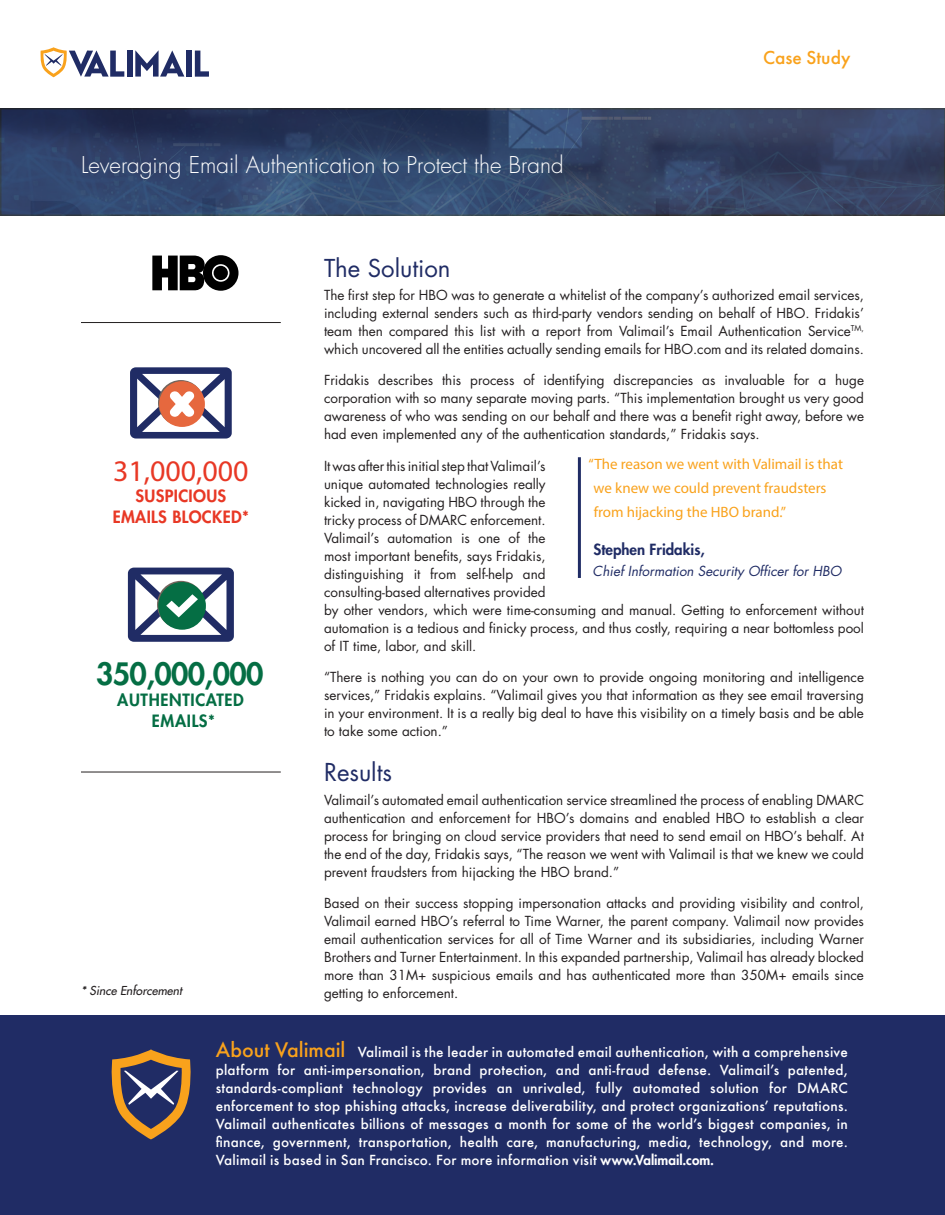
<style>
.page{position:relative;width:945px;height:1215px;background:#fff}
.page>*{position:absolute;margin:0;border:0;box-sizing:border-box;transform-origin:0 0}
.t1{font:800 30px "Futura Std";letter-spacing:-.02em;color:#056e44}
.t2{font:30px "Myriad Pro";color:#e83825}
.Subhead{font:24px "Futura Std";color:#202c65}
.Pg_2_Head{font:300 22.5px "Futura Std";color:#fff}
.t3{font:500 19.5px "Futura PT";color:#f9a21c}
.t4{font:800 16.5px "Futura Std";letter-spacing:.02em;color:#e83825}
.t5{font:800 16.5px "Futura Std";letter-spacing:.04em;color:#056e44}
.PG2-Quote{font:15px/24px "Myriad Pro";color:#f9a21c}
.PG2-Quote-Name{font:800 15px "Futura Std";color:#202c65}
.Body_9pt_12pt{font:13.5px/18px "Futura Std";color:#231f20;text-align:justify}
.t6{font:500 13.5px/18px "Futura";letter-spacing:.02em;color:#fff;text-align:justify}
.PG2-Quote-Position{font:italic 13.5px "Futura Std";color:#202c65}
.VM_MU_Sidebar_Text{font:italic 500 12px "Futura Std";color:#231f20}
.s1{font-size:19.5px;color:#f9a21c}
.s2{font-family:"Futura Std";font-weight:800}
</style>
<div class="page">
<svg style="left:3px;top:111px;width:939px;height:102px;background:#324367"></svg>
<div style="left:0;top:108px;width:945px;height:108px;border:2px solid #231f20"></div>
<div style="left:0;top:1016px;width:945px;height:199px;background:#202c65"></div>
<div style="left:127px;top:51px;width:5px;height:26px;background:#202c65"></div>
<div style="left:186px;top:51px;width:6px;height:26px;background:#202c65"></div>
<svg style="left:195px;top:51px;width:14px;height:26px"></svg>
<svg style="left:135px;top:50px;width:49px;height:27px"></svg>
<svg style="left:40px;top:47px;width:84px;height:30px"></svg>
<svg style="left:112px;top:1049px;width:79px;height:90px"></svg>
<hr style="left:578px;top:457px;width:3px;height:121px;background:#202c65">
<svg style="left:152px;top:256px;width:53px;height:35px"></svg>
<div style="left:203px;top:255px;width:36px;height:36px;border:9px solid #000;border-radius:50%"></div>
<div style="left:214px;top:266px;width:14px;height:14px;background:#000;border-radius:50%"></div>
<svg style="left:130px;top:367px;width:102px;height:72px"></svg>
<svg style="left:128px;top:568px;width:106px;height:74px"></svg>
<hr style="left:81px;top:322px;width:200px;height:1px;background:#231f20">
<hr style="left:81px;top:772px;width:200px;height:1px;background:#231f20">
<p class="Pg_2_Head" style="left:81px;top:151px;width:484px">Leveraging Email Authentication to Protect the Brand</p>
<h3 class="t3" style="left:763px;top:46px;width:89px">Case Study</h3>
<p class="t2" style="left:113px;top:453px;width:137px">31,000,000</p>
<p class="t4" style="left:136px;top:486px;width:92px">SUSPICIOUS</p>
<p class="t4" style="left:113px;top:507px;width:138px">EMAILS BLOCKED*</p>
<p class="t1" style="left:96px;top:655px;width:169px">350,000,000</p>
<p class="t5" style="left:117px;top:690px;width:128px">AUTHENTICATED</p>
<p class="t5" style="left:152px;top:711px;width:65px">EMAILS*</p>
<p class="VM_MU_Sidebar_Text" style="left:81px;top:983px;width:102px">* Since Enforcement</p>
<p class="Subhead" style="left:324px;top:252px;width:128px">The Solution</p>
<p class="Body_9pt_12pt" style="left:324px;top:286px;width:542px">The first step for HBO was to generate a whitelist of the company’s authorized email services, including external senders such as third-party vendors sending on behalf of HBO. Fridakis’ team then compared this list with a report from Valimail’s Email Authentication Service<sup>TM, </sup>which uncovered all the entities actually sending emails for HBO.com and its related domains.</p>
<p class="Body_9pt_12pt" style="left:324px;top:371px;width:542px">Fridakis describes this process of identifying discrepancies as invaluable for a huge corporation with so many separate moving parts. “This implementation brought us very good awareness of who was sending on our behalf and there was a benefit right away, before we had even implemented any of the authentication standards,” Fridakis says.</p>
<p class="Body_9pt_12pt" style="left:324px;top:457px;width:542px;text-align:left">It was after this initial step that Valimail’s<br>unique automated technologies really<br>kicked in, navigating HBO through the<br>tricky process of DMARC enforcement.<br>Valimail’s automation is one of the<br>most important benefits, says Fridakis,<br>distinguishing it from self-help and<br>consulting-based alternatives provided<br>by other vendors, which were time-consuming and manual. Getting to enforcement without automation is a tedious and finicky process, and thus costly, requiring a near bottomless pool of IT time, labor, and skill.</p>
<p class="Body_9pt_12pt" style="left:324px;top:668px;width:542px">“There is nothing you can do on your own to provide ongoing monitoring and intelligence services,” Fridakis explains. “Valimail gives you that information as they see email traversing in your environment. It is a really big deal to have this visibility on a timely basis and be able to take some action.”</p>
<p class="Subhead" style="left:324px;top:757px;width:70px">Results</p>
<p class="Body_9pt_12pt" style="left:324px;top:791px;width:542px">Valimail’s automated email authentication service streamlined the process of enabling DMARC authentication and enforcement for HBO’s domains and enabled HBO to establish a clear process for bringing on cloud service providers that need to send email on HBO’s behalf. At the end of the day, Fridakis says, “The reason we went with Valimail is that we knew we could prevent fraudsters from hijacking the HBO brand.”</p>
<p class="Body_9pt_12pt" style="left:324px;top:894px;width:541px">Based on their success stopping impersonation attacks and providing visibility and control, Valimail earned HBO’s referral to Time Warner, the parent company. Valimail now provides email authentication services for all of Time Warner and its subsidiaries, including Warner Brothers and Turner Entertainment. In this expanded partnership, Valimail has already blocked more than 31M+ suspicious emails and has authenticated more than 350M+ emails since getting to enforcement.</p>
<p class="PG2-Quote" style="left:594px;top:452px;width:251px;text-indent:-5px">“The reason we went with Valimail is that we knew we could prevent fraudsters from hijacking the HBO brand.”</p>
<p class="PG2-Quote-Name" style="left:594px;top:540px;width:113px">Stephen Fridakis,</p>
<p class="PG2-Quote-Position" style="left:593px;top:562px;width:250px">Chief Information Security Officer for HBO</p>
<p class="t6" style="left:216px;top:1043px;width:634px"><span class="s1">About Valimail</span> Valimail is the leader in automated email authentication, with a comprehensive platform for anti-impersonation, brand protection, and anti-fraud defense. Valimail’s patented, standards-compliant technology provides an unrivaled, fully automated solution for DMARC enforcement to stop phishing attacks, increase deliverability, and protect organizations’ reputations.<br>Valimail authenticates billions of messages a month for some of the world’s biggest companies, in finance, government, transportation, health care, manufacturing, media, technology, and more.<br>Valimail is based in San Francisco. For more information visit <span class="s2">www.Valimail.com.</span></p>
</div>
